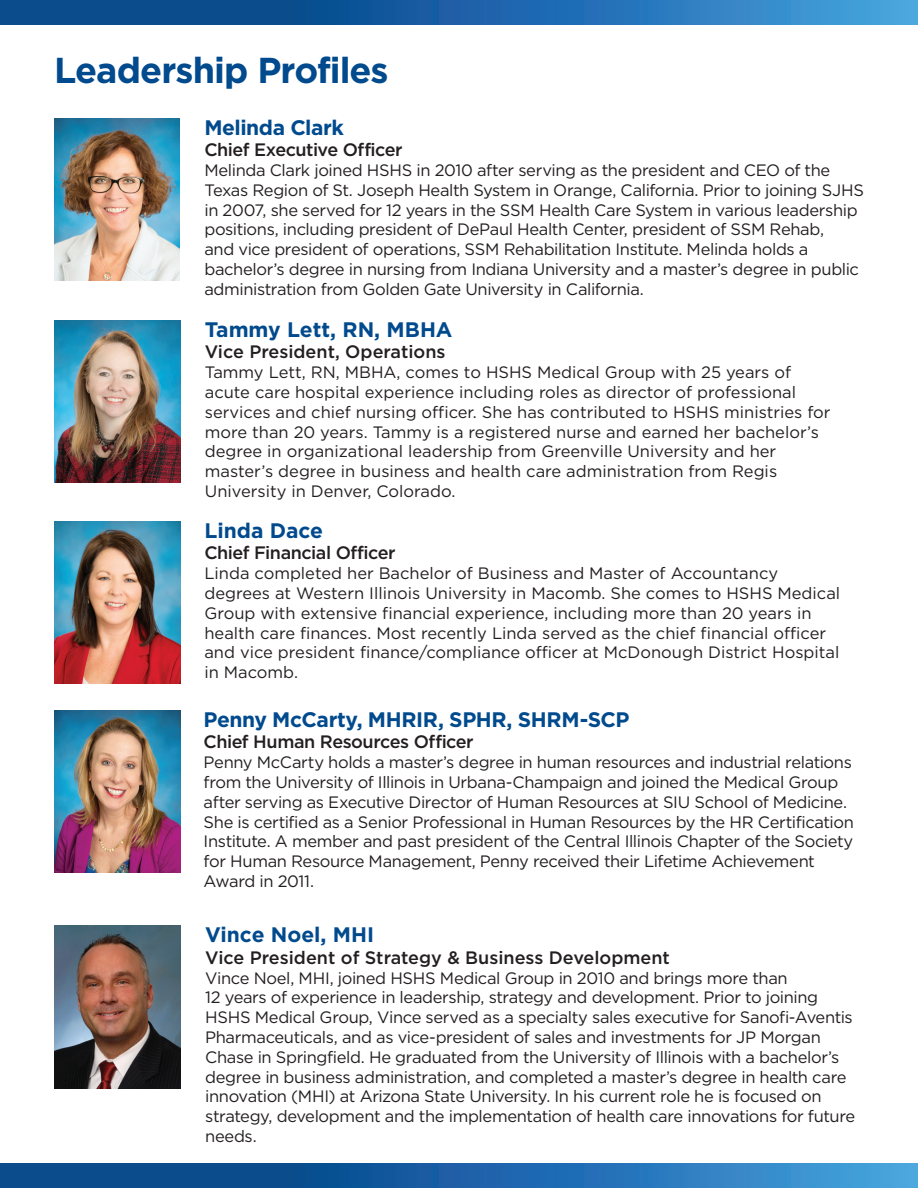
<style>
.page{position:relative;width:918px;height:1188px;background:#fff}
.page>*{position:absolute;margin:0;border:0;box-sizing:border-box;transform-origin:0 0}
.t1{font:700 36px "Gotham";letter-spacing:-.03em;color:#004a8d}
.t2{font:700 21px "Gotham";letter-spacing:-.015em;color:#004a8d}
.t3{font:500 18px "Gotham";letter-spacing:-.02em;color:#231f20}
.t4{font:500 18px "Gotham";color:#231f20}
.t5{font:16.5px/19.8px "Gotham";letter-spacing:-.02em;color:#231f20}
.t6{font:16.5px/19.8px "Gotham";color:#231f20}
</style>
<div class="page">
<img style="left:54px;top:118px;width:125px;height:162px">
<img style="left:54px;top:522px;width:126px;height:162px">
<svg style="left:0;top:0;width:918px;height:25px"></svg>
<img style="left:54px;top:321px;width:126px;height:162px">
<img style="left:54px;top:710px;width:126px;height:162px">
<svg style="left:0;top:1163px;width:918px;height:25px"></svg>
<img style="left:54px;top:926px;width:126px;height:162px">
<h1 class="t1" style="left:54px;top:46px;width:336px">Leadership Profiles</h1>
<p class="t2" style="left:204px;top:113px;width:141px">Melinda Clark</p>
<p class="t3" style="left:204px;top:138px;width:200px">Chief Executive Officer</p>
<p class="t5" style="left:204px;top:160px;width:661px">Melinda Clark joined HSHS in 2010 after serving as the president and CEO of the Texas Region of St. Joseph Health System in Orange, California. Prior to joining SJHS in 2007, she served for 12 years in the SSM Health Care System in various leadership positions, including president of DePaul Health Center, president of SSM Rehab,<br>and vice president of operations, SSM Rehabilitation Institute. Melinda holds a bachelor’s degree in nursing from Indiana University and a master’s degree in public administration from Golden Gate University in California.</p>
<p class="t2" style="left:205px;top:315px;width:249px">Tammy Lett, RN, MBHA</p>
<p class="t4" style="left:205px;top:340px;width:242px">Vice President, Operations</p>
<p class="t6" style="left:205px;top:362px;width:627px">Tammy Lett, RN, MBHA, comes to HSHS Medical Group with 25 years of acute care hospital experience including roles as director of professional services and chief nursing officer. She has contributed to HSHS ministries for more than 20 years. Tammy is a registered nurse and earned her bachelor’s degree in organizational leadership from Greenville University and her master’s degree in business and health care administration from Regis University in Denver, Colorado.</p>
<p class="t2" style="left:204px;top:517px;width:120px">Linda Dace</p>
<p class="t3" style="left:204px;top:541px;width:193px">Chief Financial Officer</p>
<p class="t6" style="left:204px;top:563px;width:637px">Linda completed her Bachelor of Business and Master of Accountancy degrees at Western Illinois University in Macomb. She comes to HSHS Medical Group with extensive financial experience, including more than 20 years in health care finances. Most recently Linda served as the chief financial officer and vice president finance/compliance officer at McDonough District Hospital in Macomb.</p>
<p class="t2" style="left:204px;top:705px;width:427px">Penny McCarty, MHRIR, SPHR, SHRM-SCP</p>
<p class="t3" style="left:204px;top:730px;width:272px">Chief Human Resources Officer</p>
<p class="t5" style="left:204px;top:752px;width:652px">Penny McCarty holds a master’s degree in human resources and industrial relations from the University of Illinois in Urbana-Champaign and joined the Medical Group after serving as Executive Director of Human Resources at SIU School of Medicine.<br>She is certified as a Senior Professional in Human Resources by the HR Certification Institute. A member and past president of the Central Illinois Chapter of the Society for Human Resource Management, Penny received their Lifetime Achievement Award in 2011.</p>
<p class="t2" style="left:205px;top:921px;width:170px">Vince Noel, MHI</p>
<p class="t4" style="left:205px;top:946px;width:466px">Vice President of Strategy &amp; Business Development</p>
<p class="t5" style="left:205px;top:968px;width:652px">Vince Noel, MHI, joined HSHS Medical Group in 2010 and brings more than<br>12 years of experience in leadership, strategy and development. Prior to joining HSHS Medical Group, Vince served as a specialty sales executive for Sanofi-Aventis Pharmaceuticals, and as vice-president of sales and investments for JP Morgan Chase in Springfield. He graduated from the University of Illinois with a bachelor’s degree in business administration, and completed a master’s degree in health care innovation (MHI) at Arizona State University. In his current role he is focused on strategy, development and the implementation of health care innovations for future needs.</p>
</div>
